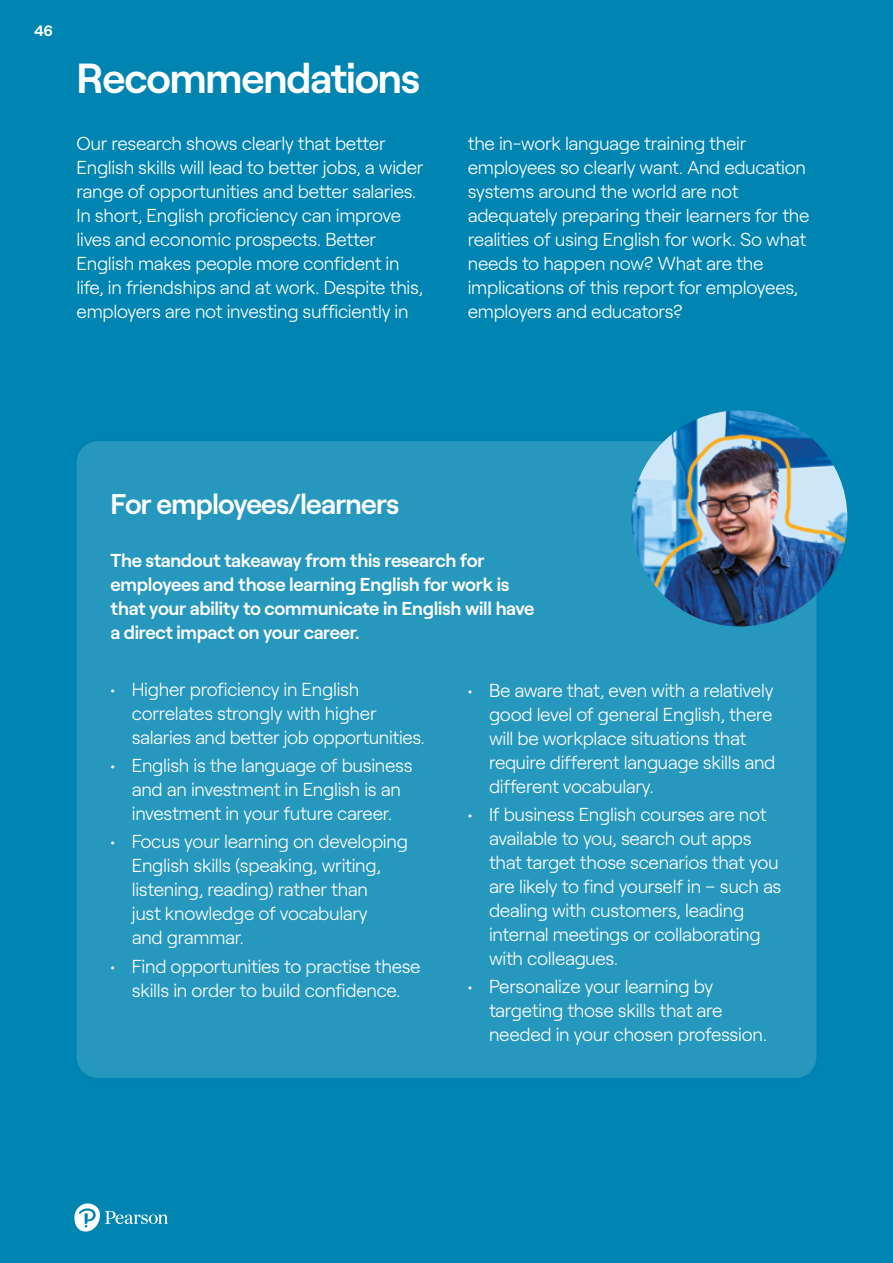
<style>
.page{position:relative;width:893px;height:1263px;background:#0085b2}
.page>*{position:absolute;margin:0;border:0;box-sizing:border-box;transform-origin:0 0}
.t1{font:600 42px "Roobert";letter-spacing:-.03em;color:#fff}
.t2{font:600 28.5px "Roobert";letter-spacing:-.025em;color:#fff}
.t3{font:300 18.75px/24px "Roobert";letter-spacing:-.015em;color:#fff}
.t4{font:600 18.75px/24px "Roobert";letter-spacing:-.015em;color:#fff}
.t5{font:600 15px "Roobert";color:#fff}
</style>
<div class="page">
<div style="left:77px;top:441px;width:739px;height:637px;background:#2697bd;border-radius:21px"></div>
<img style="left:631px;top:410px;width:216px;height:216px;border-radius:108px">
<svg style="left:74px;top:1203px;width:94px;height:29px"></svg>
<p class="t5" style="left:34px;top:19px;width:21px">46</p>
<h1 class="t1" style="left:77px;top:46px;width:345px">Recommendations</h1>
<p class="t3" style="left:77px;top:130px;width:349px">Our research shows clearly that better English skills will lead to better jobs, a wider range of opportunities and better salaries.<br>In short, English proficiency can improve lives and economic prospects. Better English makes people more confident in life, in friendships and at work. Despite this, employers are not investing sufficiently in</p>
<p class="t3" style="left:468px;top:130px;width:343px">the in-work language training their employees so clearly want. And education systems around the world are not adequately preparing their learners for the realities of using English for work. So what needs to happen now? What are the implications of this report for employees, employers and educators?</p>
<h2 class="t2" style="left:111px;top:482px;width:290px">For employees/learners</h2>
<p class="t4" style="left:111px;top:547px;width:425px">The standout takeaway from this research for employees and those learning English for work is that your ability to communicate in English will have a direct impact on your career.</p>
<p class="t3" style="left:132px;top:676px;width:295px;text-indent:-21px">• Higher proficiency in English correlates strongly with higher salaries and better job opportunities.</p>
<p class="t3" style="left:111px;top:752px;width:304px;text-align:center">• English is the language of business and an investment in English is an investment in your future career.</p>
<p class="t3" style="left:132px;top:828px;width:278px;text-indent:-21px">• Focus your learning on developing<br>English skills (speaking, writing, listening, reading) rather than<br>just knowledge of vocabulary<br>and grammar.</p>
<p class="t3" style="left:111px;top:952px;width:312px;text-align:center">• Find opportunities to practise these skills in order to build confidence.</p>
<p class="t3" style="left:489px;top:677px;width:288px;text-indent:-21px">• Be aware that, even with a relatively good level of general English, there will be workplace situations that require different language skills and different vocabulary.</p>
<p class="t3" style="left:489px;top:801px;width:294px;text-indent:-21px">• If business English courses are not available to you, search out apps that target those scenarios that you are likely to find yourself in – such as dealing with customers, leading internal meetings or collaborating with colleagues.</p>
<p class="t3" style="left:489px;top:973px;width:280px;text-indent:-21px">• Personalize your learning by targeting those skills that are needed in your chosen profession.</p>
</div>
